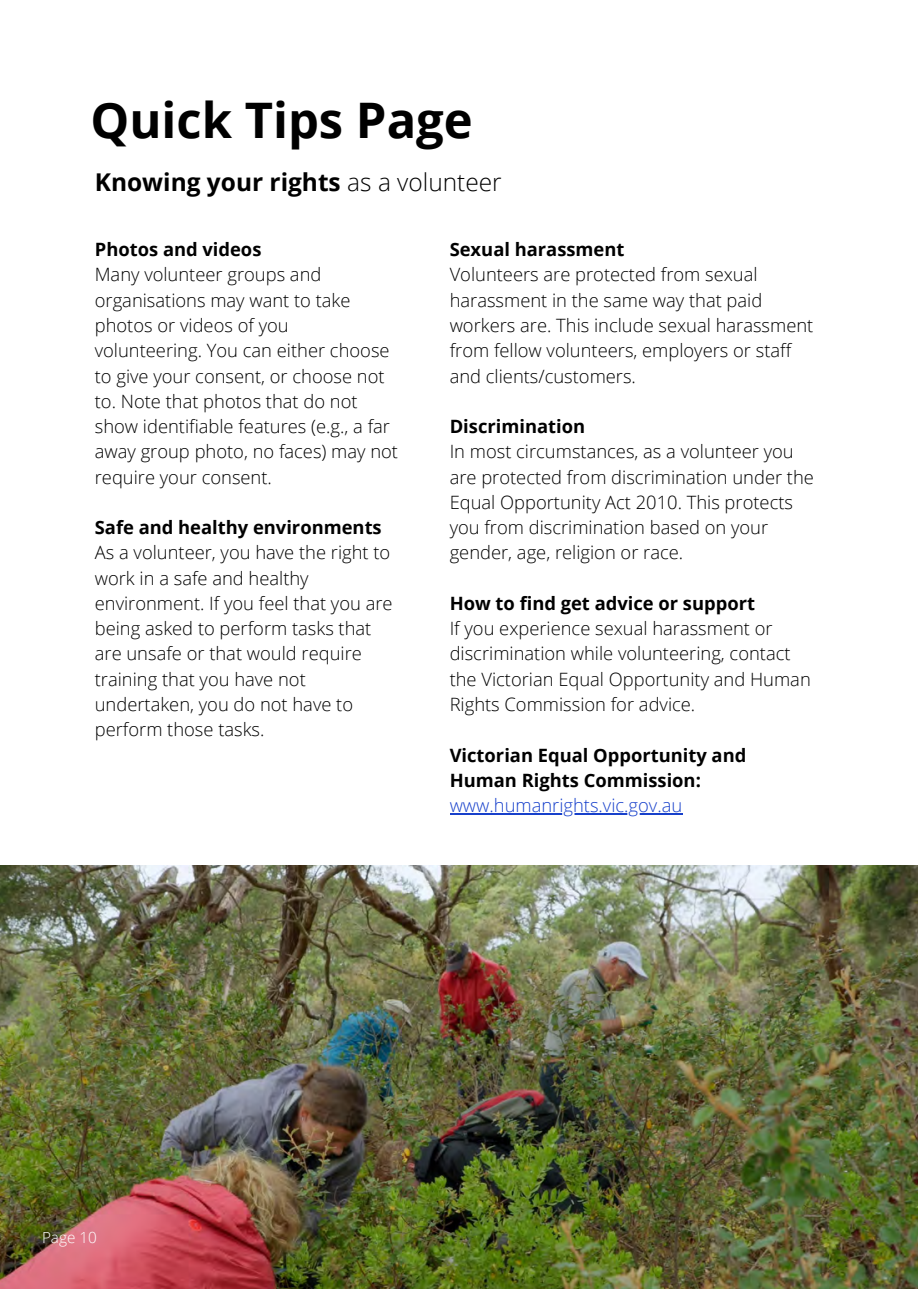
<style>
.page{position:relative;width:918px;height:1289px;background:#fff}
.page>*{position:absolute;margin:0;border:0;box-sizing:border-box;transform-origin:0 0}
.t1{font:700 48.9px "Open Sans";color:#000}
.t2{font:700 24.45px "Open Sans";color:#000}
.t3{font:300 18.3px/25.2px "Open Sans";color:#000}
.t4{font:700 18.3px/25.2px "Open Sans";color:#000}
.t5{font:300 18.3px "Open Sans";color:#1740cb}
.t6{font:300 15.3px "Open Sans";color:#fff}
.s1{font-weight:300}
</style>
<div class="page">
<img style="left:0;top:865px;width:918px;height:423px">
<hr style="left:450px;top:813px;width:233px;height:1px;background:#1740cb">
<h1 class="t1" style="left:90px;top:86px;width:384px">Quick Tips Page</h1>
<h2 class="t2" style="left:95px;top:165px;width:408px">Knowing your rights <span class="s1">as a volunteer</span></h2>
<p class="t4" style="left:95px;top:236px;width:168px">Photos and videos</p>
<p class="t3" style="left:95px;top:262px;width:305px">Many volunteer groups and organisations may want to take photos or videos of you volunteering. You can either choose to give your consent, or choose not to. Note that photos that do not show identifiable features (e.g., a far away group photo, no faces) may not require your consent.</p>
<p class="t4" style="left:95px;top:514px;width:288px">Safe and healthy environments</p>
<p class="t3" style="left:95px;top:539px;width:299px">As a volunteer, you have the right to work in a safe and healthy environment. If you feel that you are being asked to perform tasks that are unsafe or that would require training that you have not undertaken, you do not have to perform those tasks.</p>
<p class="t4" style="left:450px;top:236px;width:176px">Sexual harassment</p>
<p class="t3" style="left:450px;top:262px;width:365px">Volunteers are protected from sexual harassment in the same way that paid workers are. This include sexual harassment from fellow volunteers, employers or staff and clients/customers.</p>
<p class="t4" style="left:450px;top:413px;width:137px">Discrimination</p>
<p class="t3" style="left:450px;top:438px;width:366px">In most circumstances, as a volunteer you are protected from discrimination under the Equal Opportunity Act 2010. This protects you from discrimination based on your gender, age, religion or race.</p>
<p class="t4" style="left:450px;top:590px;width:307px">How to find get advice or support</p>
<p class="t3" style="left:450px;top:615px;width:363px">If you experience sexual harassment or discrimination while volunteering, contact the Victorian Equal Opportunity and Human Rights Commission for advice.</p>
<p class="t4" style="left:450px;top:741px;width:298px">Victorian Equal Opportunity and<br>Human Rights Commission:</p>
<p class="t5" style="left:450px;top:792px;width:234px">www.humanrights.vic.gov.au</p>
<p class="t6" style="left:42px;top:1225px;width:56px">Page 10</p>
</div>
